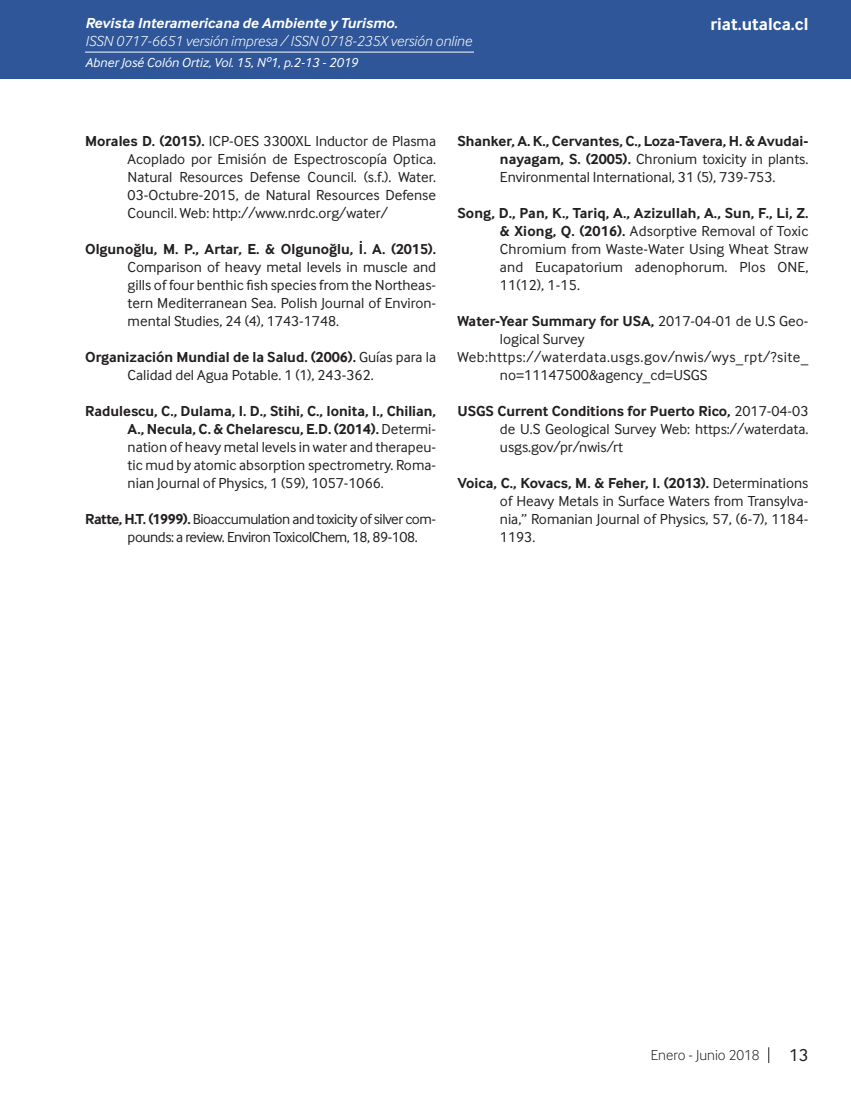
<style>
.page{position:relative;width:851px;height:1106px;background:#fff}
.page>*{position:absolute;margin:0;border:0;box-sizing:border-box;transform-origin:0 0}
.t1{font:700 18px "Inter Face";color:#fff}
.t2{font:18px "Inter Face";color:#231f20}
.Cuerpo_de_Texto{font:15px/18px "Inter Face";color:#231f20;text-align:justify}
.Cuerpo_de_Texto-2{font:15px/18px "Inter Face";letter-spacing:-.03em;color:#231f20}
.Cuerpo_de_Texto-3{font:15px/18px "Inter Face";letter-spacing:.03em;color:#231f20}
.t3{font:italic 300 15px "Inter Face";color:#fff}
.t4{font:italic 700 15px "Inter Face";color:#fff}
.t5{font:300 15px "Inter Face";color:#231f20}
.Cuño_de_pagina{font:italic 13.5px "Inter Face";color:#fff}
.s1{font-weight:700}
</style>
<div class="page">
<div style="left:0;top:0;width:850px;height:79px;background:#2f5699"></div>
<hr style="left:85px;top:52px;width:389px;height:1px;background:#fff">
<svg style="left:768px;top:1047px;width:1px;height:16px"></svg>
<p class="t4" style="left:85px;top:15px;width:314px">Revista Interamericana de Ambiente y Turismo.</p>
<p class="t3" style="left:85px;top:33px;width:388px">ISSN 0717-6651 versión impresa / ISSN 0718-235X versión online</p>
<p class="Cuño_de_pagina" style="left:85px;top:55px;width:274px">Abner José Colón Ortiz, Vol. 15, Nº1, p.2-13 - 2019</p>
<p class="t1" style="left:710px;top:14px;width:99px">riat.utalca.cl</p>
<p class="Cuerpo_de_Texto" style="left:128px;top:132px;width:310px;text-indent:-43px"><span class="s1">Morales D. (2015).</span> ICP-OES 3300XL Inductor de Plasma Acoplado por Emisión de Espectroscopía Optica.<br>Natural Resources Defense Council. (s.f.). Water.<br>03-Octubre-2015, de Natural Resources Defense Council. Web: http://www.nrdc.org/water/</p>
<p class="Cuerpo_de_Texto" style="left:128px;top:240px;width:310px;text-indent:-43px"><span class="s1">Olgunoğlu, M. P., Artar, E. &amp; Olgunoğlu, İ. A. (2015).<br></span>Comparison of heavy metal levels in muscle and gills of four benthic fish species from the Northeas&shy;tern Mediterranean Sea. Polish Journal of Environ&shy;mental Studies, 24 (4), 1743-1748.</p>
<p class="Cuerpo_de_Texto" style="left:128px;top:348px;width:310px;text-indent:-43px"><span class="s1">Organización Mundial de la Salud. (2006).</span> Guías para la<br>Calidad del Agua Potable. 1 (1), 243-362.</p>
<p class="Cuerpo_de_Texto" style="left:128px;top:402px;width:310px;text-indent:-43px"><span class="s1">Radulescu, C., Dulama, I. D., Stihi, C., Ionita, I., Chilian, A., Necula, C. &amp; Chelarescu, E.D. (2014).</span> Determi&shy;nation of heavy metal levels in water and therapeu&shy;tic mud by atomic absorption spectrometry. Roma&shy;nian Journal of Physics, 1 (59), 1057-1066.</p>
<p class="Cuerpo_de_Texto-2" style="left:128px;top:510px;width:310px;text-indent:-43px"><span class="s1">Ratte, H.T. (1999).</span> Bioaccumulation and toxicity of silver com&shy;pounds: a review. Environ ToxicolChem, 18, 89-108.</p>
<p class="Cuerpo_de_Texto" style="left:500px;top:132px;width:310px;text-indent:-43px"><span class="s1">Shanker, A. K., Cervantes, C., Loza-Tavera, H. &amp; Avudai&shy;nayagam, S. (2005).</span> Chronium toxicity in plants.<br>Environmental International, 31 (5), 739-753.</p>
<p class="Cuerpo_de_Texto" style="left:500px;top:204px;width:310px;text-indent:-43px"><span class="s1">Song, D., Pan, K., Tariq, A., Azizullah, A., Sun, F., Li, Z. &amp; Xiong, Q. (2016).</span> Adsorptive Removal of Toxic Chromium from Waste-Water Using Wheat Straw and Eucapatorium adenophorum. Plos ONE, 11(12), 1-15.</p>
<p class="Cuerpo_de_Texto" style="left:500px;top:312px;width:310px;text-indent:-43px"><span class="s1">Water-Year Summary for USA,</span> 2017-04-01 de U.S Geo&shy;logical Survey</p>
<p class="Cuerpo_de_Texto-3" style="left:500px;top:348px;width:310px;text-indent:-43px">Web:https://waterdata.usgs.gov/nwis/wys_rpt/?site_ no=11147500&amp;agency_cd=USGS</p>
<p class="Cuerpo_de_Texto" style="left:500px;top:402px;width:310px;text-indent:-43px"><span class="s1">USGS Current Conditions for Puerto Rico,</span> 2017-04-03 de U.S Geological Survey Web: https://waterdata. usgs.gov/pr/nwis/rt</p>
<p class="Cuerpo_de_Texto" style="left:500px;top:474px;width:310px;text-indent:-43px"><span class="s1">Voica, C., Kovacs, M. &amp; Feher, I. (2013).</span> Determinations of Heavy Metals in Surface Waters from Transylva&shy;nia,” Romanian Journal of Physics, 57, (6-7), 1184- 1193.</p>
<p class="t5" style="left:651px;top:1046px;width:110px">Enero - Junio 2018</p>
<p class="t2" style="left:789px;top:1045px;width:21px">13</p>
</div>
